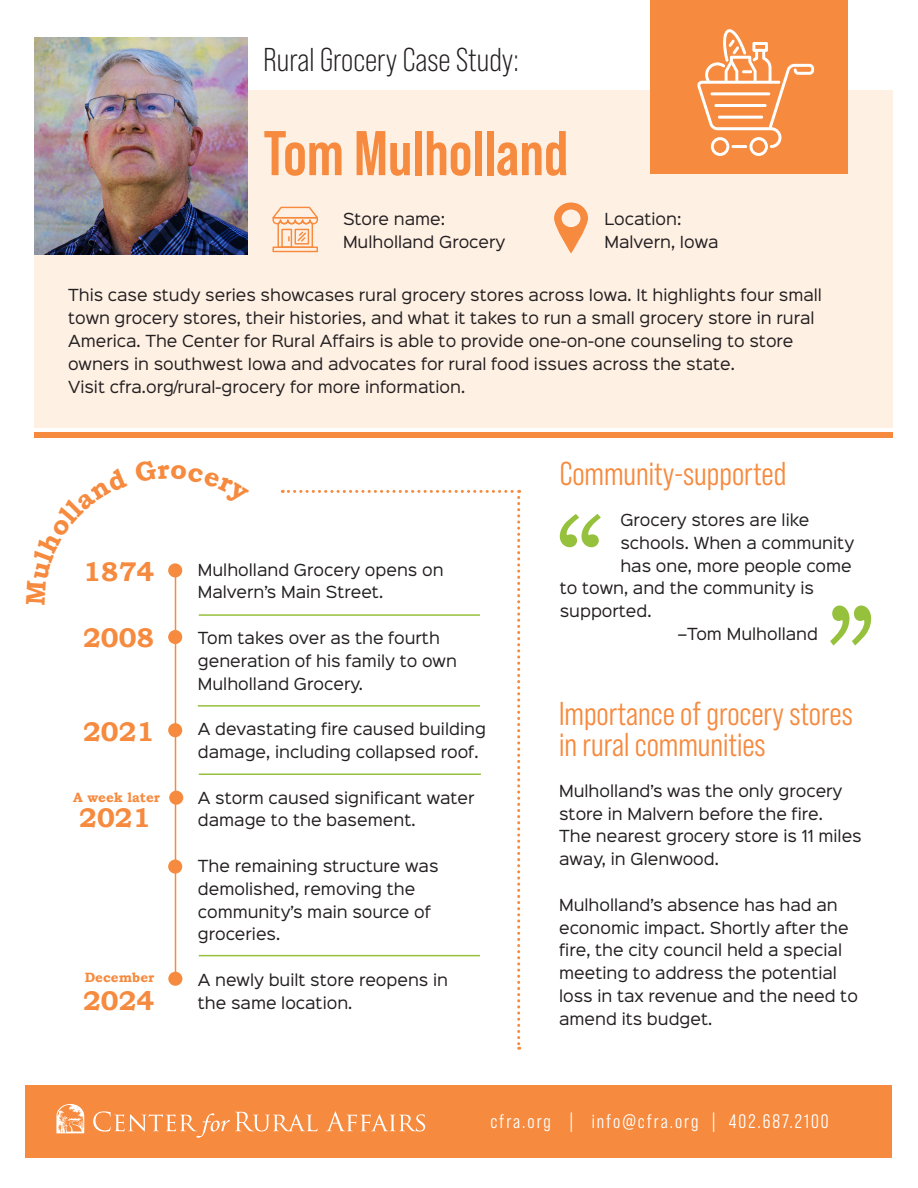
<style>
.page{position:relative;width:918px;height:1188px;background:#fff}
.page>*{position:absolute;margin:0;border:0;box-sizing:border-box;transform-origin:0 0}
.t1{font:700 63px "Bebas Neue Pro";color:#f68a3e}
.t2{font:33px/31.5px "Bebas Neue Pro Middle";color:#f68a3e}
.t3{font:33px "Bebas Neue Pro";color:#231f20}
.t4{font:700 27px "Bookman Old Style";color:#f68a3e}
.Section_Heading{font:19.5px "Bebas Neue Pro Middle";letter-spacing:.1em;color:#fff}
.t5{font:15px/22.8px "Sinkin Sans 400";color:#231f20}
.t6{font:700 13.5px "Bookman Old Style";color:#f68a3e}
</style>
<div class="page">
<div style="left:34px;top:90px;width:859px;height:338px;background:#fff0e4"></div>
<div style="left:25px;top:1085px;width:866px;height:73px;background:#f68a3e"></div>
<svg style="left:93px;top:1111px;width:225px;height:27px"></svg>
<svg style="left:326px;top:1111px;width:99px;height:21px"></svg>
<svg style="left:56px;top:1104px;width:28px;height:29px"></svg>
<img style="left:34px;top:38px;width:214px;height:216px">
<svg style="left:560px;top:514px;width:41px;height:33px"></svg>
<svg style="left:830px;top:606px;width:41px;height:40px"></svg>
<svg style="left:554px;top:202px;width:34px;height:52px"></svg>
<svg style="left:282px;top:490px;width:238px;height:560px"></svg>
<div style="left:34px;top:432px;width:859px;height:5px;background:#f68a3e"></div>
<hr style="left:199px;top:614px;width:281px;height:2px;background:#96c13d">
<hr style="left:198px;top:705px;width:282px;height:2px;background:#96c13d">
<hr style="left:199px;top:773px;width:282px;height:2px;background:#96c13d">
<hr style="left:199px;top:955px;width:281px;height:1px;background:#96c13d">
<svg style="left:272px;top:207px;width:46px;height:45px"></svg>
<div style="left:650px;top:0;width:198px;height:174px;background:#f68a3e"></div>
<svg style="left:697px;top:29px;width:117px;height:127px"></svg>
<hr style="left:175px;top:567px;width:1px;height:412px;background:#f68a3e">
<div style="left:168px;top:563px;width:14px;height:14px;background:#f68a3e;border-radius:50%"></div>
<div style="left:168px;top:630px;width:14px;height:14px;background:#f68a3e;border-radius:50%"></div>
<div style="left:168px;top:723px;width:14px;height:14px;background:#f68a3e;border-radius:50%"></div>
<div style="left:169px;top:791px;width:14px;height:14px;background:#f68a3e;border-radius:50%"></div>
<div style="left:168px;top:860px;width:14px;height:14px;background:#f68a3e;border-radius:50%"></div>
<div style="left:168px;top:972px;width:14px;height:14px;background:#f68a3e;border-radius:50%"></div>
<p class="t3" style="left:264px;top:41px;width:257px">Rural Grocery Case Study:</p>
<p class="t1" style="left:264px;top:117px;width:306px">Tom Mulholland</p>
<p class="t5" style="left:604px;top:207px;width:79px">Location:</p>
<p class="t5" style="left:604px;top:229px;width:116px">Malvern, Iowa</p>
<p class="t5" style="left:68px;top:283px;width:756px">This case study series showcases rural grocery stores across Iowa. It highlights four small town grocery stores, their histories, and what it takes to run a small grocery store in rural America. The Center for Rural Affairs is able to provide one-on-one counseling to store owners in southwest Iowa and advocates for rural food issues across the state.<br>Visit cfra.org/rural-grocery for more information.</p>
<p class="t5" style="left:343px;top:207px;width:104px">Store name:</p>
<p class="t5" style="left:343px;top:229px;width:164px">Mulholland Grocery</p>
<p class="t4" style="left:83px;top:552px;width:73px">1874</p>
<p class="t4" style="left:83px;top:618px;width:73px">2008</p>
<p class="t4" style="left:83px;top:712px;width:73px">2021</p>
<p class="t6" style="left:73px;top:787px;width:88px">A week later</p>
<p class="t4" style="left:79px;top:798px;width:73px">2021</p>
<p class="t6" style="left:85px;top:968px;width:71px">December</p>
<p class="t4" style="left:83px;top:981px;width:73px">2024</p>
<p class="t5" style="left:198px;top:557px;width:247px">Mulholland Grocery opens on<br>Malvern’s Main Street.</p>
<p class="t5" style="left:198px;top:625px;width:261px">Tom takes over as the fourth generation of his family to own<br>Mulholland Grocery.</p>
<p class="t5" style="left:198px;top:716px;width:290px">A devastating fire caused building damage, including collapsed roof.</p>
<p class="t5" style="left:198px;top:785px;width:278px">A storm caused significant water damage to the basement.</p>
<p class="t5" style="left:198px;top:853px;width:242px">The remaining structure was demolished, removing the community’s main source of groceries.</p>
<p class="t5" style="left:198px;top:967px;width:252px">A newly built store reopens in the same location.</p>
<p class="t2" style="left:560px;top:457px;width:228px">Community-supported</p>
<p class="t5" style="left:620px;top:507px;width:191px">Grocery stores are like</p>
<p class="t5" style="left:620px;top:530px;width:235px">schools. When a community</p>
<p class="t5" style="left:620px;top:553px;width:233px">has one, more people come</p>
<p class="t5" style="left:560px;top:576px;width:256px">to town, and the community is</p>
<p class="t5" style="left:560px;top:598px;width:93px">supported.</p>
<p class="t5" style="left:678px;top:621px;width:142px">–Tom Mulholland</p>
<p class="t2" style="left:559px;top:697px;width:295px">Importance of grocery stores in rural communities</p>
<p class="t5" style="left:559px;top:778px;width:285px">Mulholland’s was the only grocery store in Malvern before the fire.</p>
<p class="t5" style="left:559px;top:824px;width:304px">The nearest grocery store is 11 miles away, in Glenwood.</p>
<p class="t5" style="left:559px;top:892px;width:300px">Mulholland’s absence has had an economic impact. Shortly after the fire, the city council held a special meeting to address the potential loss in tax revenue and the need to amend its budget.</p>
<p class="Section_Heading" style="left:490px;top:1111px;width:340px">cfra.org | info@cfra.org | 402.687.2100</p>
</div>
